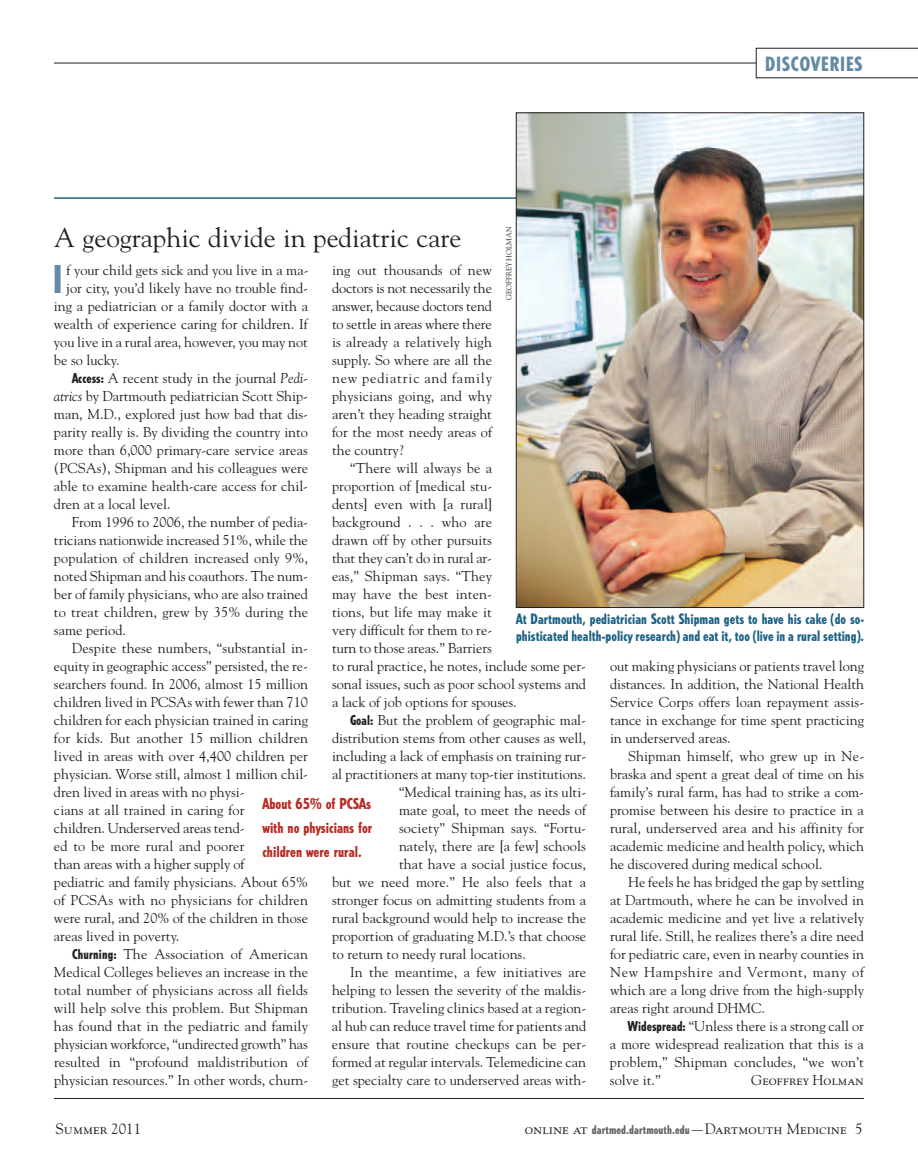
<style>
.page{position:relative;width:918px;height:1175px;background:#fff}
.page>*{position:absolute;margin:0;border:0;box-sizing:border-box;transform-origin:0 0}
.t1{font:800 condensed 37.95px "Tempo";color:#648ba4}
.t2{font:27px "Goudy";color:#231f20}
.t3{font:800 condensed 19.5px "Tempo";letter-spacing:.05em;color:#648ba4}
.t4{font:15px "Goudy SC";color:#231f20}
.t5{font:800 condensed 15px/24px "Tempo";color:#b72c25;text-align:justify}
.t6{font:14.25px/18px "Goudy";color:#231f20;text-align:justify}
.t7{font:800 condensed 14.25px/16.5px "Tempo";letter-spacing:.005em;color:#1e6286}
.t8{font:14.25px "Goudy SC";color:#231f20}
.t9{font:7.5px "Goudy";color:#231f20}
.s1{font-family:"Tempo";font-weight:800;font-stretch:condensed;font-size:13.5px}
.s2{font-style:italic}
.s3{font-family:"Goudy"}
.s4{font-family:"Tempo";font-weight:800;font-stretch:condensed;font-size:12px;color:#636366}
</style>
<div class="page">
<hr style="left:54px;top:1098px;width:810px;height:1px;background:#231f20">
<hr style="left:54px;top:197px;width:810px;height:2px;background:#1e6286">
<hr style="left:54px;top:63px;width:702px;height:1px;background:#231f20">
<svg style="left:756px;top:48px;width:162px;height:30px"></svg>
<img style="left:518px;top:115px;width:344px;height:491px">
<h3 class="t3" style="left:765px;top:56px;width:99px">DISCOVERIES</h3>
<h2 class="t2" style="left:54px;top:222px;width:409px">A geographic divide in pediatric care</h2>
<p class="t9" style="left:505px;top:300px;width:75px;rotate:-90deg">GEOFFREY HOLMAN</p>
<p class="t6" style="left:332px;top:261px;width:162px">ing out thousands of new doctors is not necessarily the answer, because doctors tend to settle in areas where there is already a relatively high supply. So where are all the new pediatric and family physicians going, and why aren’t they heading straight for the most needy areas of the country?</p>
<p class="t6" style="left:332px;top:459px;width:256px;text-align:left;text-indent:18px">“There will always be a<br>proportion of [medical stu-<br>dents] even with [a rural]<br>background . . . who are<br>drawn off by other pursuits<br>that they can’t do in rural ar-<br>eas,” Shipman says. “They<br>may have the best inten-<br>tions, but life may make it<br>very difficult for them to re-<br>turn to those areas.” Barriers<br>to rural practice, he notes, include some per&shy;sonal issues, such as poor school systems and a lack of job options for spouses.</p>
<p class="t6" style="left:350px;top:711px;width:238px"><span class="s1">Goal:</span> But the problem of geographic mal -</p>
<p class="t6" style="left:332px;top:729px;width:256px">distribution stems from other causes as well,</p>
<p class="t6" style="left:332px;top:747px;width:256px">including a lack of emphasis on training rur-</p>
<p class="t6" style="left:332px;top:765px;width:256px">al practitioners at many top-tier institutions.</p>
<p class="t6" style="left:399px;top:783px;width:189px">“Medical training has, as its ulti-</p>
<p class="t6" style="left:399px;top:801px;width:189px">mate goal, to meet the needs of</p>
<p class="t6" style="left:399px;top:819px;width:189px">society” Shipman says. “Fortu-</p>
<p class="t6" style="left:399px;top:837px;width:188px">nately, there are [a few] schools</p>
<p class="t6" style="left:399px;top:855px;width:188px">that have a social justice focus,</p>
<p class="t6" style="left:332px;top:873px;width:256px">but we need more.” He also feels that a</p>
<p class="t6" style="left:332px;top:891px;width:256px">stronger focus on admitting students from a</p>
<p class="t6" style="left:332px;top:909px;width:256px">rural background would help to increase the</p>
<p class="t6" style="left:332px;top:927px;width:256px">proportion of graduating M.D.’s that choose</p>
<p class="t6" style="left:332px;top:945px;width:195px">to return to needy rural locations.</p>
<p class="t6" style="left:350px;top:963px;width:238px">In the meantime, a few initiatives are</p>
<p class="t6" style="left:332px;top:981px;width:256px">helping to lessen the severity of the maldis-</p>
<p class="t6" style="left:332px;top:999px;width:256px">tribution. Traveling clinics based at a region-</p>
<p class="t6" style="left:332px;top:1017px;width:256px">al hub can reduce travel time for patients and</p>
<p class="t6" style="left:332px;top:1035px;width:256px">ensure that routine checkups can be per-</p>
<p class="t6" style="left:332px;top:1053px;width:256px">formed at regular intervals. Telemedicine can</p>
<p class="t6" style="left:332px;top:1071px;width:256px">get specialty care to underserved areas with-</p>
<h1 class="t1" style="left:53px;top:264px;width:11px">I</h1>
<p class="t6" style="left:67px;top:261px;width:243px">f your child gets sick and you live in a ma-</p>
<p class="t6" style="left:66px;top:279px;width:243px">jor city, you’d likely have no trouble find-</p>
<p class="t6" style="left:54px;top:297px;width:256px">ing a pediatrician or a family doctor with a</p>
<p class="t6" style="left:54px;top:315px;width:255px">wealth of experience caring for children. If</p>
<p class="t6" style="left:54px;top:333px;width:255px">you live in a rural area, however, you may not</p>
<p class="t6" style="left:54px;top:351px;width:67px">be so lucky.</p>
<p class="t6" style="left:72px;top:369px;width:238px"><span class="s1">Access:</span> A recent study in the journal <span class="s2">Pedi-</span></p>
<p class="t6" style="left:54px;top:387px;width:256px"><span class="s2">atrics</span> by Dartmouth pediatrician Scott Ship-</p>
<p class="t6" style="left:54px;top:405px;width:256px">man, M.D., explored just how bad that dis-</p>
<p class="t6" style="left:54px;top:423px;width:256px">parity really is. By dividing the country into</p>
<p class="t6" style="left:54px;top:441px;width:255px">more than 6,000 primary-care service areas</p>
<p class="t6" style="left:54px;top:459px;width:256px">(PCSAs), Shipman and his colleagues were</p>
<p class="t6" style="left:54px;top:477px;width:256px">able to examine health-care access for chil-</p>
<p class="t6" style="left:54px;top:495px;width:118px">dren at a local level.</p>
<p class="t6" style="left:72px;top:513px;width:238px">From 1996 to 2006, the number of pedia-</p>
<p class="t6" style="left:54px;top:531px;width:255px">tricians nationwide increased 51%, while the</p>
<p class="t6" style="left:54px;top:549px;width:256px">population of children increased only 9%,</p>
<p class="t6" style="left:54px;top:567px;width:256px">noted Shipman and his coauthors. The num-</p>
<p class="t6" style="left:54px;top:585px;width:256px">ber of family physicians, who are also trained</p>
<p class="t6" style="left:54px;top:603px;width:256px">to treat children, grew by 35% during the</p>
<p class="t6" style="left:54px;top:621px;width:74px">same period.</p>
<p class="t6" style="left:72px;top:639px;width:238px">Despite these numbers, “substantial in-</p>
<p class="t6" style="left:54px;top:657px;width:255px">equity in geographic access” persisted, the re-</p>
<p class="t6" style="left:54px;top:675px;width:256px">searchers found. In 2006, almost 15 million</p>
<p class="t6" style="left:54px;top:693px;width:255px">children lived in PCSAs with fewer than 710</p>
<p class="t6" style="left:54px;top:711px;width:256px">children for each physician trained in caring</p>
<p class="t6" style="left:54px;top:729px;width:256px">for kids. But another 15 million children</p>
<p class="t6" style="left:54px;top:747px;width:255px">lived in areas with over 4,400 children per</p>
<p class="t6" style="left:54px;top:765px;width:256px">physician. Worse still, almost 1 million chil-</p>
<p class="t6" style="left:54px;top:783px;width:192px">dren lived in areas with no physi-</p>
<p class="t6" style="left:54px;top:801px;width:192px">cians at all trained in caring for</p>
<p class="t6" style="left:54px;top:819px;width:192px">children. Underserved areas tend-</p>
<p class="t6" style="left:54px;top:837px;width:192px">ed to be more rural and poorer</p>
<p class="t6" style="left:54px;top:855px;width:192px">than areas with a higher supply of</p>
<p class="t6" style="left:54px;top:873px;width:256px">pediatric and family physicians. About 65%</p>
<p class="t6" style="left:54px;top:891px;width:256px">of PCSAs with no physicians for children</p>
<p class="t6" style="left:54px;top:909px;width:256px">were rural, and 20% of the children in those</p>
<p class="t6" style="left:54px;top:927px;width:127px">areas lived in poverty.</p>
<p class="t6" style="left:72px;top:945px;width:238px"><span class="s1">Churning:</span> The Association of American</p>
<p class="t6" style="left:54px;top:963px;width:256px">Medical Colleges believes an increase in the</p>
<p class="t6" style="left:54px;top:981px;width:256px">total number of physicians across all fields</p>
<p class="t6" style="left:54px;top:999px;width:256px">will help solve this problem. But Shipman</p>
<p class="t6" style="left:54px;top:1017px;width:256px">has found that in the pediatric and family</p>
<p class="t6" style="left:54px;top:1035px;width:255px">physician workforce, “undirected growth” has</p>
<p class="t6" style="left:54px;top:1053px;width:256px">resulted in “profound maldistribution of</p>
<p class="t6" style="left:54px;top:1071px;width:256px">physician resources.” In other words, churn-</p>
<p class="t7" style="left:516px;top:612px;width:350px">At Dartmouth, pediatrician Scott Shipman gets to have his cake (do so&shy;phisticated health-policy research) and eat it, too (live in a rural setting).</p>
<p class="t6" style="left:610px;top:657px;width:256px">out making physicians or patients travel long distances. In addition, the National Health Service Corps offers loan repayment assis&shy;tance in exchange for time spent practicing in underserved areas.</p>
<p class="t6" style="left:610px;top:747px;width:256px;text-indent:18px">Shipman himself, who grew up in Ne&shy;braska and spent a great deal of time on his family’s rural farm, has had to strike a com&shy;promise between his desire to practice in a rural, underserved area and his affinity for academic medicine and health policy, which he discovered during medical school.</p>
<p class="t6" style="left:610px;top:873px;width:256px;text-indent:18px">He feels he has bridged the gap by settling at Dartmouth, where he can be involved in academic medicine and yet live a relatively rural life. Still, he realizes there’s a dire need for pediatric care, even in nearby counties in New Hampshire and Vermont, many of which are a long drive from the high-supply areas right around DHMC.</p>
<p class="t6" style="left:610px;top:1017px;width:256px;text-indent:18px"><span class="s1">Widespread:</span> “Unless there is a strong call or a more widespread realization that this is a problem,” Shipman concludes, “we won’t solve it.”</p>
<p class="t5" style="left:262px;top:793px;width:111px">About 65% of PCSAs with no physicians for children were rural.</p>
<p class="t8" style="left:751px;top:1074px;width:114px">Geoffrey Holman</p>
<p class="t4" style="left:56px;top:1122px;width:87px">Summer <span class="s3">2011</span></p>
<p class="t4" style="left:525px;top:1122px;width:339px">online at <span class="s4">dartmed.dartmouth.edu</span>—Dartmouth Medicine <span class="s3">5</span></p>
</div>
